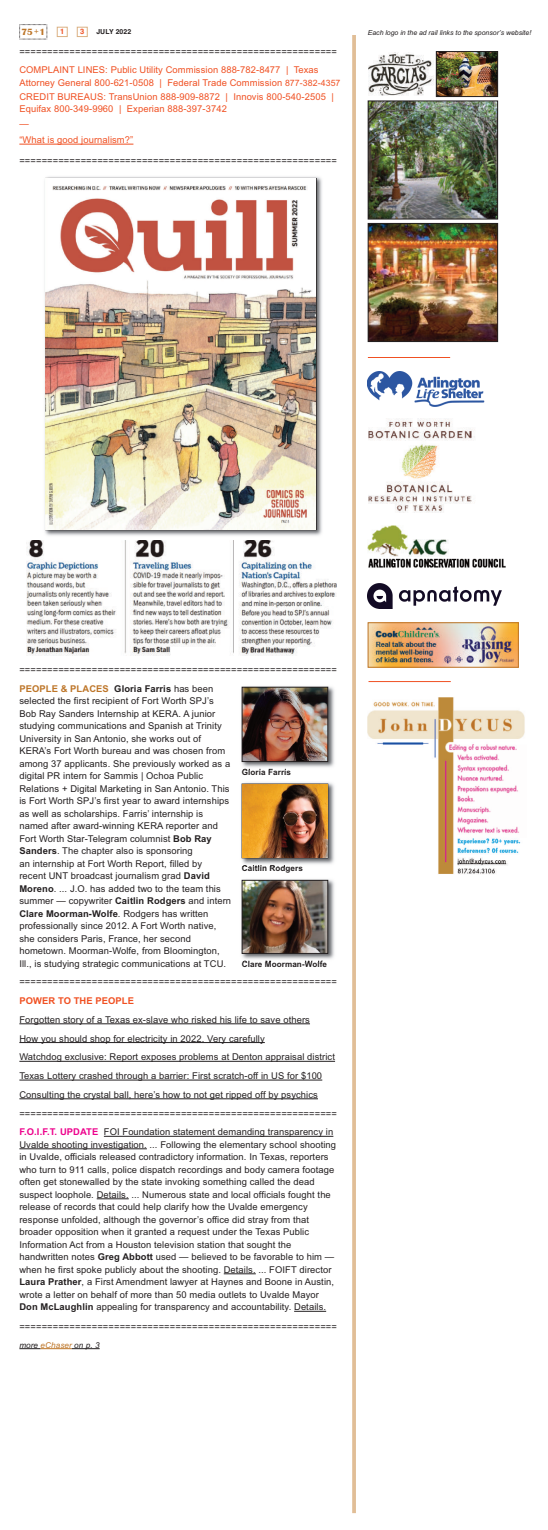
<style>
.page{position:relative;width:548px;height:1530px;background:#fff}
.page>*{position:absolute;margin:0;border:0;box-sizing:border-box;transform-origin:0 0}
.t1{font:9.38px/12.5px "Arial";letter-spacing:.01em;color:#231f20}
.t2{font:9.38px/12.5px "Arial";letter-spacing:.01em;color:#f05022}
.t3{font:700 9.38px "Arial";letter-spacing:.01em;color:#f05022}
.t4{font:700 9.38px "Britannic";color:#bd7528}
.t5{font:700 8.12px "Arial";letter-spacing:.01em;color:#231f20}
.t6{font:italic 8.12px "Arial";letter-spacing:.01em;color:#231f20}
.t7{font:700 7.5px "Helvetica";color:#f05022}
.t8{font:italic 6.88px "Arial";color:#231f20}
.t9{font:700 6.88px "Helvetica";letter-spacing:.015em;color:#231f20}
.s1{font-size:8.12px}
.s2{font-size:8.75px}
.s3{font-weight:700;color:#bd7528}
.s4{font-weight:700}
.s5{font-weight:700;color:#ed028c}
.s6{color:#bd7528}
</style>
<div class="page">
<hr style="left:19px;top:144px;width:114px;height:1px;background:#f05022">
<svg style="left:352px;top:35px;width:4px;height:1478px;fill:#e1bf99"></svg>
<img style="left:368px;top:371px;width:117px;height:36px">
<img style="left:368px;top:583px;width:133px;height:26px">
<img style="left:368px;top:526px;width:80px;height:31px">
<img style="left:368px;top:558px;width:138px;height:10px">
<hr style="left:368px;top:357px;width:82px;height:1px;background:#f05022">
<hr style="left:368px;top:681px;width:82px;height:1px;background:#f05022">
<img style="left:368px;top:52px;width:68px;height:44px">
<img style="left:370px;top:225px;width:125px;height:115px">
<div style="left:368px;top:223px;width:129px;height:119px;border:1px solid #231f20"></div>
<img style="left:370px;top:103px;width:125px;height:114px">
<div style="left:368px;top:101px;width:129px;height:118px;border:1px solid #231f20"></div>
<img style="left:438px;top:53px;width:57px;height:42px">
<div style="left:436px;top:51px;width:61px;height:46px;border:1px solid #231f20"></div>
<img style="left:368px;top:698px;width:157px;height:176px">
<div style="left:77px;top:27px;width:11px;height:10px;border:1px solid #dbb183"></div>
<div style="left:57px;top:27px;width:11px;height:10px;border:1px solid #dbb183"></div>
<img style="left:368px;top:419px;width:107px;height:93px">
<svg style="left:19px;top:24px;width:29px;height:16px"></svg>
<hr style="left:19px;top:1023px;width:291px;height:1px;background:#231f20">
<hr style="left:19px;top:1042px;width:246px;height:1px;background:#231f20">
<hr style="left:19px;top:1061px;width:316px;height:1px;background:#231f20">
<hr style="left:19px;top:1080px;width:303px;height:1px;background:#231f20">
<hr style="left:19px;top:1098px;width:299px;height:1px;background:#231f20">
<hr style="left:104px;top:1136px;width:229px;height:1px;background:#231f20">
<hr style="left:19px;top:1148px;width:128px;height:1px;background:#231f20">
<hr style="left:97px;top:1198px;width:32px;height:1px;background:#231f20">
<hr style="left:224px;top:1273px;width:32px;height:1px;background:#231f20">
<hr style="left:294px;top:1311px;width:32px;height:1px;background:#231f20">
<svg style="left:19px;top:1348px;width:22px;height:1px"></svg>
<hr style="left:41px;top:1348px;width:31px;height:1px;background:#bd7528">
<svg style="left:72px;top:1348px;width:28px;height:1px"></svg>
<img style="left:370px;top:624px;width:146px;height:41px">
<div style="left:368px;top:622px;width:150px;height:45px;border:1px solid #bd7528"></div>
<img style="left:241px;top:686px;width:94px;height:83px">
<img style="left:242px;top:769px;width:44px;height:1px">
<img style="left:244px;top:689px;width:82px;height:71px">
<div style="left:242px;top:687px;width:86px;height:75px;border:1px solid #231f20"></div>
<img style="left:241px;top:879px;width:94px;height:83px">
<img style="left:242px;top:961px;width:54px;height:1px">
<img style="left:244px;top:882px;width:82px;height:70px">
<div style="left:242px;top:880px;width:86px;height:74px;border:1px solid #231f20"></div>
<img style="left:241px;top:782px;width:94px;height:82px">
<img style="left:243px;top:865px;width:42px;height:1px">
<img style="left:242px;top:784px;width:85px;height:74px">
<img style="left:44px;top:176px;width:278px;height:360px">
<img style="left:46px;top:179px;width:270px;height:350px">
<img style="left:26px;top:540px;width:310px;height:116px">
<p class="t4" style="left:22px;top:26px;width:25px">75<span class="s1">+</span>1</p>
<p class="t7" style="left:60px;top:27px;width:6px">1</p>
<p class="t7" style="left:80px;top:27px;width:6px">3</p>
<p class="t9" style="left:96px;top:28px;width:36px">JULY 2022</p>
<p class="t8" style="left:368px;top:29px;width:165px">Each logo in the ad rail links to the sponsor’s website!</p>
<p class="t1" style="left:19px;top:45px;width:319px">=========================================================</p>
<p class="t2" style="left:19px;top:64px;width:322px">COMPLAINT LINES: Public Utility Commission 888-782-8477 | Texas<br>Attorney General 800-621-0508 | Federal Trade Commission <span class="s2">877-382-4357</span></p>
<p class="t2" style="left:19px;top:90px;width:316px">CREDIT BUREAUS: TransUnion 888-909-8872 | Innovis 800-540-2505 |<br>Equifax 800-349-9960 | Experian 888-397-3742</p>
<p class="t2" style="left:19px;top:116px;width:115px;line-height:15.6px">—<br>“What is good journalism?”</p>
<p class="t1" style="left:19px;top:154px;width:319px">=========================================================</p>
<p class="t1" style="left:19px;top:660px;width:319px;line-height:18.8px">=========================================================<br><span class="s3">PEOPLE &amp; PLACES</span> <span class="s4">Gloria Farris</span> has been</p>
<p class="t1" style="left:19px;top:695px;width:213px">selected the first recipient of Fort Worth SPJ’s Bob Ray Sanders Internship at KERA. A junior studying communications and Spanish at Trinity University in San Antonio, she works out of KERA’s Fort Worth bureau and was chosen from among 37 applicants. She previously worked as a digital PR intern for Sammis | Ochoa Public Relations + Digital Marketing in San Antonio. This is Fort Worth SPJ’s first year to award internships as well as scholarships. Farris’ internship is named after award-winning KERA reporter and Fort Worth Star-Telegram columnist <span class="s4">Bob Ray Sanders</span>. The chapter also is sponsoring<br>an internship at Fort Worth Report, filled by<br>recent UNT broadcast journalism grad <span class="s4">David Moreno</span>. ... J.O. has added two to the team this summer — copywriter <span class="s4">Caitlin Rodgers</span> and intern <span class="s4">Clare Moorman-Wolfe</span>. Rodgers has written professionally since 2012. A Fort Worth native, she considers Paris, France, her second hometown. Moorman-Wolfe, from Bloomington, Ill., is studying strategic communications at TCU.</p>
<p class="t1" style="left:19px;top:976px;width:319px">=========================================================</p>
<p class="t3" style="left:19px;top:995px;width:116px">POWER TO THE PEOPLE</p>
<p class="t1" style="left:19px;top:1010px;width:319px;line-height:18.8px">Forgotten story of a Texas ex-slave who risked his life to save others<br>How you should shop for electricity in 2022. Very carefully<br>Watchdog exclusive: Report exposes problems at Denton appraisal district Texas Lottery crashed through a barrier: First scratch-off in US for $100<br>Consulting the crystal ball, here’s how to not get ripped off by psychics ========================================================= <span class="s5">F.O.I.F.T. UPDATE</span> FOI Foundation statement demanding transparency in</p>
<p class="t1" style="left:19px;top:1138px;width:318px">Uvalde shooting investigation. ... Following the elementary school shooting in Uvalde, officials released contradictory information. In Texas, reporters who turn to 911 calls, police dispatch recordings and body camera footage often get stonewalled by the state invoking something called the dead suspect loophole. Details. ... Numerous state and local officials fought the release of records that could help clarify how the Uvalde emergency response unfolded, although the governor’s office did stray from that broader opposition when it granted a request under the Texas Public Information Act from a Houston television station that sought the handwritten notes <span class="s4">Greg Abbott</span> used — believed to be favorable to him — when he first spoke publicly about the shooting. Details. ... FOIFT director <span class="s4">Laura Prather</span>, a First Amendment lawyer at Haynes and Boone in Austin, wrote a letter on behalf of more than 50 media outlets to Uvalde Mayor <span class="s4">Don McLaughlin</span> appealing for transparency and accountability. Details.</p>
<p class="t1" style="left:19px;top:1320px;width:319px">=========================================================</p>
<p class="t6" style="left:19px;top:1340px;width:82px">more <span class="s6">eChaser</span> on p. 3</p>
<p class="t5" style="left:242px;top:767px;width:51px">Gloria Farris</p>
<p class="t5" style="left:242px;top:863px;width:63px">Caitlin Rodgers</p>
<p class="t5" style="left:242px;top:959px;width:87px">Clare Moorman-Wolfe</p>
</div>
